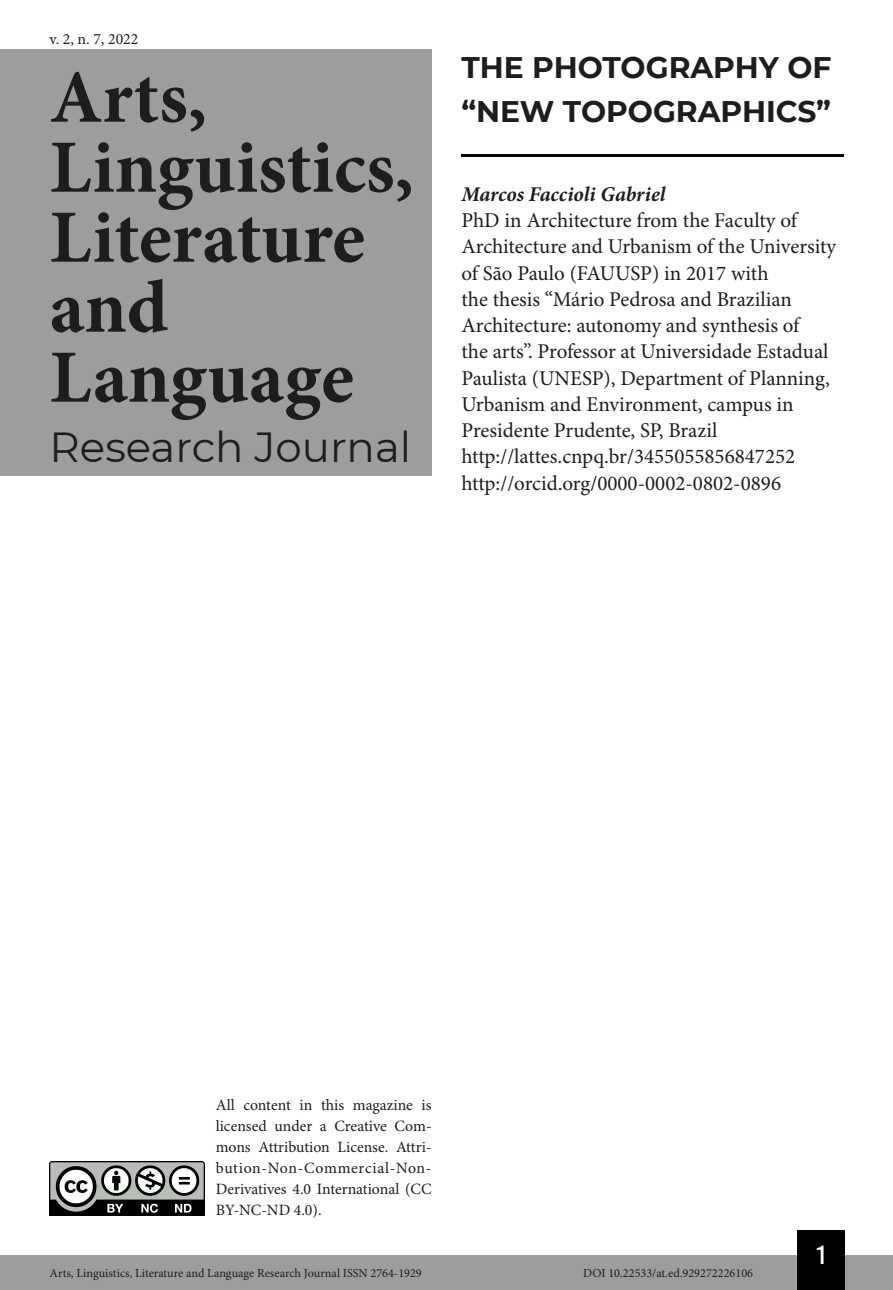
<style>
.page{position:relative;width:893px;height:1290px;background:#fff}
.page>*{position:absolute;margin:0;border:0;box-sizing:border-box;transform-origin:0 0}
.t1{font:700 75.25px/70px "Minion Pro";color:#1d1d1b}
.t2{font:42px "Montserrat";color:#1d1d1b}
.t3{font:700 29.75px/43.8px "Montserrat";color:#1d1d1b}
.t4{font:26.25px "Bebas Kai";color:#fff}
.t5{font:21px/26.2px "Minion Pro";color:#1d1d1b}
.t6{font:italic 700 21px "Minion Pro";letter-spacing:-.005em;color:#1d1d1b}
.t7{font:15.75px/21px "Minion Pro";color:#1d1d1b;text-align:justify}
.t8{font:12.25px "Minion Pro";color:#1d1d1b}
</style>
<div class="page">
<div style="left:0;top:1255px;width:893px;height:35px;background:#9d9d9d"></div>
<div style="left:797px;top:1230px;width:48px;height:60px;background:#000"></div>
<img style="left:50px;top:1161px;width:154px;height:54px">
<div style="left:0;top:50px;width:432px;height:426px;background:#9d9d9d"></div>
<hr style="left:461px;top:154px;width:382px;height:2px;background:#000">
<p class="t7" style="left:50px;top:29px;width:90px">v. 2, n. 7, 2022</p>
<h1 class="t1" style="left:50px;top:62px;width:366px">Arts,<br>Linguistics,<br>Literature and<br>Language</h1>
<h2 class="t2" style="left:50px;top:419px;width:363px">Research Journal</h2>
<h3 class="t3" style="left:461px;top:44px;width:372px">THE PHOTOGRAPHY OF “NEW TOPOGRAPHICS”</h3>
<p class="t6" style="left:461px;top:179px;width:206px">Marcos Faccioli Gabriel</p>
<p class="t5" style="left:461px;top:208px;width:376px">PhD in Architecture from the Faculty of Architecture and Urbanism of the University of São Paulo (FAUUSP) in 2017 with<br>the thesis “Mário Pedrosa and Brazilian Architecture: autonomy and synthesis of<br>the arts”. Professor at Universidade Estadual Paulista (UNESP), Department of Planning, Urbanism and Environment, campus in Presidente Prudente, SP, Brazil http://lattes.cnpq.br/3455055856847252 http://orcid.org/0000-0002-0802-0896</p>
<p class="t7" style="left:216px;top:1095px;width:217px">All content in this magazine is licensed under a Creative Com&shy;mons Attribution License. Attri&shy;bution-Non-Commercial-Non-Derivatives 4.0 International (CC BY-NC-ND 4.0).</p>
<p class="t4" style="left:817px;top:1241px;width:10px">1</p>
<p class="t8" style="left:50px;top:1266px;width:374px">Arts, Linguistics, Literature and Language Research Journal ISSN 2764-1929</p>
<p class="t8" style="left:583px;top:1266px;width:171px">DOI 10.22533/at.ed.929272226106</p>
</div>
